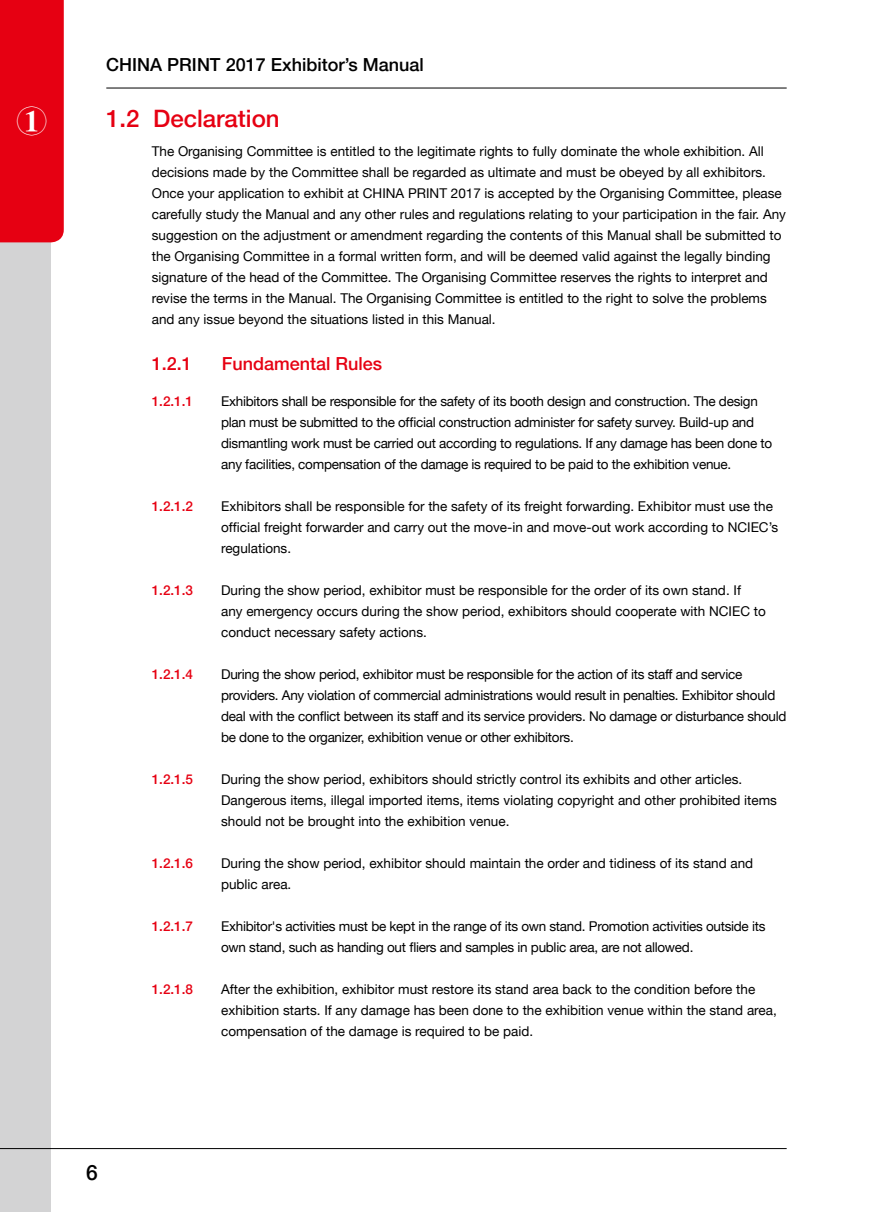
<style>
.page{position:relative;width:893px;height:1212px;background:#fff}
.page>*{position:absolute;margin:0;border:0;box-sizing:border-box;transform-origin:0 0}
.t1{font:30px "FZDBSJW GB1 0";color:#fff}
.t2{font:500 24px "Helvetica Neue LT";color:#e60012}
.t3{font:500 21px "Helvetica Neue LT";color:#000}
.t4{font:500 18px "Helvetica Neue LT";color:#000}
.t5{font:500 18px "Helvetica Neue LT";color:#e60012}
.t6{font:13.5px/21px "Helvetica Neue LT";color:#000}
.t7{font:13.5px/21px "Helvetica Neue LT";letter-spacing:-.02em;color:#000}
.t8{font:500 13.5px "Helvetica Neue LT";color:#e60012}
</style>
<div class="page">
<div style="left:0;top:0;width:50px;height:1212px;background:#d3d3d4"></div>
<hr style="left:106px;top:88px;width:681px;height:1px;background:#000">
<hr style="left:0;top:1148px;width:787px;height:1px;background:#000">
<div style="left:0;top:0;width:64px;height:242px;background:#e60012"></div>
<h3 class="t4" style="left:106px;top:54px;width:319px">CHINA PRINT 2017 Exhibitor’s Manual</h3>
<h1 class="t1" style="left:17px;top:106px;width:31px">①</h1>
<h2 class="t2" style="left:106px;top:104px;width:175px">1.2 Declaration</h2>
<p class="t6" style="left:152px;top:141px;width:636px">The Organising Committee is entitled to the legitimate rights to fully dominate the whole exhibition. All decisions made by the Committee shall be regarded as ultimate and must be obeyed by all exhibitors.<br>Once your application to exhibit at CHINA PRINT 2017 is accepted by the Organising Committee, please carefully study the Manual and any other rules and regulations relating to your participation in the fair. Any suggestion on the adjustment or amendment regarding the contents of this Manual shall be submitted to the Organising Committee in a formal written form, and will be deemed valid against the legally binding signature of the head of the Committee. The Organising Committee reserves the rights to interpret and revise the terms in the Manual. The Organising Committee is entitled to the right to solve the problems and any issue beyond the situations listed in this Manual.</p>
<h3 class="t5" style="left:152px;top:353px;width:42px">1.2.1</h3>
<h3 class="t5" style="left:222px;top:353px;width:162px">Fundamental Rules</h3>
<p class="t8" style="left:152px;top:393px;width:43px">1.2.1.1</p>
<p class="t7" style="left:221px;top:390px;width:553px">Exhibitors shall be responsible for the safety of its booth design and construction. The design plan must be submitted to the official construction administer for safety survey. Build-up and dismantling work must be carried out according to regulations. If any damage has been done to any facilities, compensation of the damage is required to be paid to the exhibition venue.</p>
<p class="t6" style="left:221px;top:495px;width:559px">Exhibitors shall be responsible for the safety of its freight forwarding. Exhibitor must use the official freight forwarder and carry out the move-in and move-out work according to NCIEC’s regulations.</p>
<p class="t6" style="left:221px;top:579px;width:546px">During the show period, exhibitor must be responsible for the order of its own stand. If any emergency occurs during the show period, exhibitors should cooperate with NCIEC to conduct necessary safety actions.</p>
<p class="t7" style="left:221px;top:663px;width:567px">During the show period, exhibitor must be responsible for the action of its staff and service providers. Any violation of commercial administrations would result in penalties. Exhibitor should deal with the conflict between its staff and its service providers. No damage or disturbance should be done to the organizer, exhibition venue or other exhibitors.</p>
<p class="t6" style="left:221px;top:768px;width:557px">During the show period, exhibitors should strictly control its exhibits and other articles.<br>Dangerous items, illegal imported items, items violating copyright and other prohibited items should not be brought into the exhibition venue.</p>
<p class="t6" style="left:221px;top:852px;width:534px">During the show period, exhibitor should maintain the order and tidiness of its stand and public area.</p>
<p class="t7" style="left:221px;top:915px;width:546px">Exhibitor's activities must be kept in the range of its own stand. Promotion activities outside its own stand, such as handing out fliers and samples in public area, are not allowed.</p>
<p class="t6" style="left:221px;top:978px;width:557px">After the exhibition, exhibitor must restore its stand area back to the condition before the exhibition starts. If any damage has been done to the exhibition venue within the stand area, compensation of the damage is required to be paid.</p>
<p class="t8" style="left:152px;top:498px;width:43px">1.2.1.2</p>
<p class="t8" style="left:152px;top:582px;width:43px">1.2.1.3</p>
<p class="t8" style="left:152px;top:666px;width:43px">1.2.1.4</p>
<p class="t8" style="left:152px;top:771px;width:43px">1.2.1.5</p>
<p class="t8" style="left:152px;top:855px;width:43px">1.2.1.6</p>
<p class="t8" style="left:152px;top:918px;width:43px">1.2.1.7</p>
<p class="t8" style="left:152px;top:981px;width:43px">1.2.1.8</p>
<h3 class="t3" style="left:86px;top:1160px;width:13px">6</h3>
</div>
